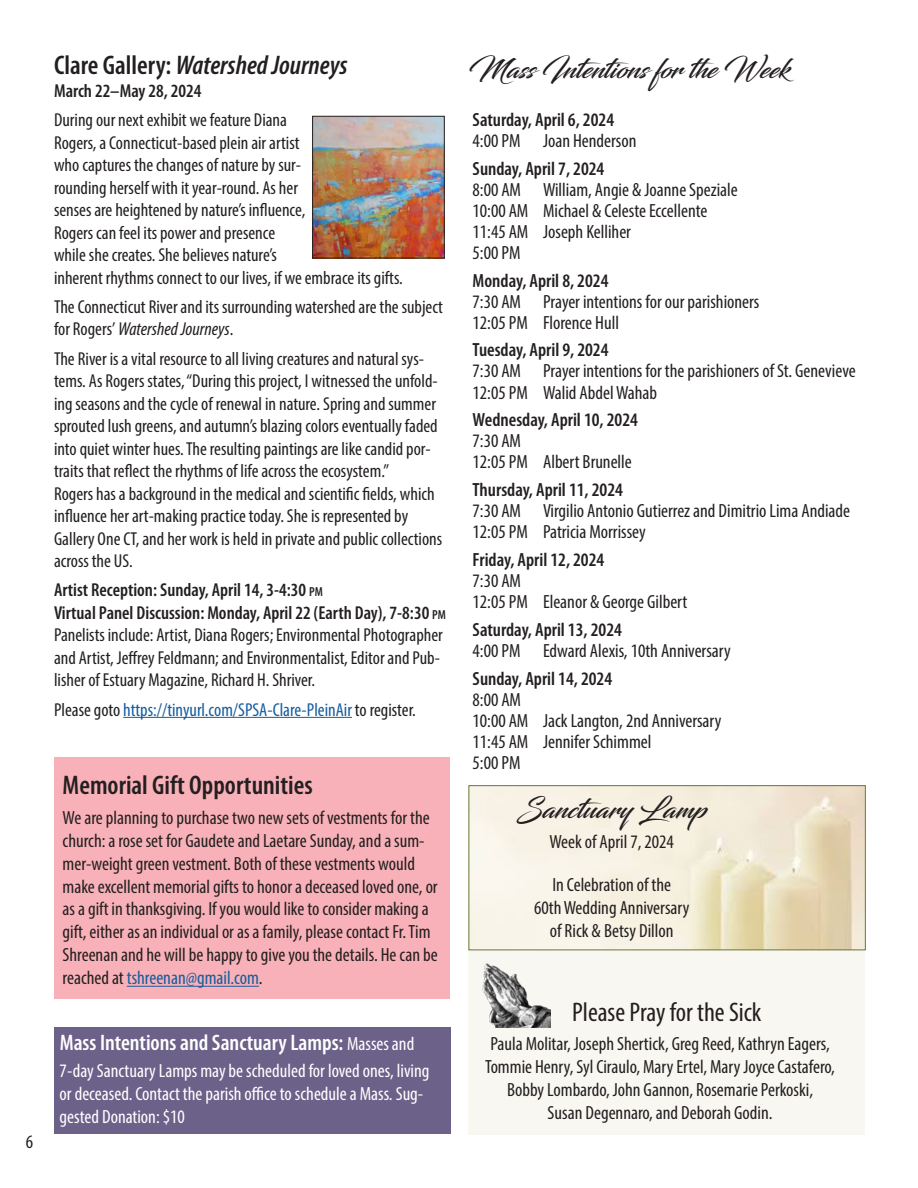
<style>
.page{position:relative;width:918px;height:1188px;background:#fff}
.page>*{position:absolute;margin:0;border:0;box-sizing:border-box;transform-origin:0 0}
.t1{font:27px "Blacksword";color:#231f20}
.t2{font:italic 600 condensed 27px "Myriad Pro";color:#231f20}
.t3{font:600 condensed 27px "Myriad Pro";color:#231f20}
.t4{font:condensed 27px "Myriad Pro";color:#231f20}
.t5{font:600 condensed 22.5px "Myriad Pro";color:#fff}
.t6{font:condensed 19.2px/21px "Myriad Pro";color:#231f20}
.t7{font:600 condensed 19.2px "Myriad Pro";color:#231f20}
.t8{font:condensed 19.2px/23px "Myriad Pro";color:#fff}
.t9{font:condensed 18.75px/22.5px "Myriad Pro";color:#231f20}
.t10{font:600 condensed 18.75px "Myriad Pro";color:#231f20}
.t11{font:condensed 18.75px "Myriad Pro";color:#175d9e}
.s1{font-style:normal}
.s2{font-style:italic}
.s3{font-size:13.2px}
.s4{color:#231f20}
.s5{color:#175d9e}
.s6{font-weight:400;font-size:19.2px}
.s7{font-weight:600}
</style>
<div class="page">
<hr style="left:123px;top:717px;width:229px;height:1px;background:#175d9e">
<img style="left:314px;top:118px;width:129px;height:138px">
<div style="left:312px;top:116px;width:133px;height:142px;border:1px solid #231f20"></div>
<div style="left:54px;top:1028px;width:397px;height:106px;background:#6c6189"></div>
<div style="left:468px;top:950px;width:397px;height:184px;background:#f9f7f2"></div>
<img style="left:482px;top:964px;width:68px;height:63px">
<div style="left:54px;top:757px;width:396px;height:242px;background:#f8b1b8"></div>
<hr style="left:127px;top:986px;width:132px;height:1px;background:#175d9e">
<img style="left:471px;top:787px;width:393px;height:161px">
<div style="left:469px;top:785px;width:397px;height:165px;border:1px solid #6b7531"></div>
<p class="t2" style="left:54px;top:49px;width:295px"><span class="s1">Clare Gallery:</span> Watershed Journeys</p>
<p class="t10" style="left:54px;top:79px;width:149px">March 22–May 28, 2024</p>
<p class="t9" style="left:54px;top:108px;width:350px">During our next exhibit we feature Diana<br>Rogers, a Connecticut-based plein air artist<br>who captures the changes of nature by sur-<br>rounding herself with it year-round. As her<br>senses are heightened by nature’s influence,<br>Rogers can feel its power and presence<br>while she creates. She believes nature’s<br>inherent rhythms connect to our lives, if we embrace its gifts.</p>
<p class="t9" style="left:54px;top:295px;width:391px">The Connecticut River and its surrounding watershed are the subject for Rogers’ <span class="s2">Watershed Journeys</span>.</p>
<p class="t9" style="left:54px;top:347px;width:385px">The River is a vital resource to all living creatures and natural sys&shy;tems. As Rogers states, “During this project, I witnessed the unfold&shy;ing seasons and the cycle of renewal in nature. Spring and summer sprouted lush greens, and autumn’s blazing colors eventually faded into quiet winter hues. The resulting paintings are like candid por&shy;traits that reflect the rhythms of life across the ecosystem.”</p>
<p class="t9" style="left:54px;top:482px;width:390px">Rogers has a background in the medical and scientific fields, which influence her art-making practice today. She is represented by Gallery One CT, and her work is held in private and public collections across the US.</p>
<p class="t10" style="left:54px;top:578px;width:270px">Artist Reception: Sunday, April 14, 3-4:30 <span class="s3">pm</span></p>
<p class="t10" style="left:54px;top:601px;width:394px">Virtual Panel Discussion: Monday, April 22 (Earth Day), 7-8:30 <span class="s3">pm</span></p>
<p class="t9" style="left:54px;top:624px;width:390px">Panelists include: Artist, Diana Rogers; Environmental Photographer and Artist, Jeffrey Feldmann; and Environmentalist, Editor and Pub&shy;lisher of Estuary Magazine, Richard H. Shriver.</p>
<p class="t11" style="left:54px;top:698px;width:363px"><span class="s4">Please goto</span> https://tinyurl.com/SPSA-Clare-PleinAir <span class="s4">to register.</span></p>
<p class="t6" style="left:26px;top:1131px;width:9px">6</p>
<p class="t3" style="left:63px;top:768px;width:252px">Memorial Gift Opportunities</p>
<p class="t6" style="left:63px;top:806px;width:377px;line-height:23px">We are planning to purchase two new sets of vestments for the church: a rose set for Gaudete and Laetare Sunday, and a sum&shy;mer-weight green vestment. Both of these vestments would make excellent memorial gifts to honor a deceased loved one, or as a gift in thanksgiving. If you would like to consider making a gift, either as an individual or as a family, please contact Fr. Tim Shreenan and he will be happy to give you the details. He can be reached at <span class="s5">tshreenan@gmail.com</span>.</p>
<p class="t5" style="left:60px;top:1029px;width:356px">Mass Intentions and Sanctuary Lamps: <span class="s6">Masses and</span></p>
<p class="t8" style="left:60px;top:1059px;width:371px">7-day Sanctuary Lamps may be scheduled for loved ones, living or deceased. Contact the parish office to schedule a Mass. Sug&shy;gested Donation: $10</p>
<p class="t1" style="left:469px;top:53px;width:322px">Mass Intentions for the Week</p>
<p class="t7" style="left:473px;top:108px;width:143px">Saturday, April 6, 2024</p>
<p class="t6" style="left:473px;top:130px;width:165px">4:00 PM Joan Henderson</p>
<p class="t7" style="left:473px;top:156px;width:133px">Sunday, April 7, 2024</p>
<p class="t6" style="left:473px;top:179px;width:267px">8:00 AM William, Angie &amp; Joanne Speziale<br>10:00 AM Michael &amp; Celeste Eccellente<br>11:45 AM Joseph Kelliher<br>5:00 PM</p>
<p class="t6" style="left:473px;top:269px;width:288px"><span class="s7">Monday, April 8, 2024<br></span>7:30 AM Prayer intentions for our parishioners<br>12:05 PM Florence Hull</p>
<p class="t6" style="left:473px;top:339px;width:385px"><span class="s7">Tuesday, April 9, 2024<br></span>7:30 AM Prayer intentions for the parishioners of St. Genevieve<br>12:05 PM Walid Abdel Wahab</p>
<p class="t7" style="left:473px;top:408px;width:167px">Wednesday, April 10, 2024</p>
<p class="t6" style="left:473px;top:430px;width:161px">7:30 AM<br>12:05 PM Albert Brunelle</p>
<p class="t7" style="left:473px;top:478px;width:152px">Thursday, April 11, 2024</p>
<p class="t6" style="left:473px;top:500px;width:379px">7:30 AM Virgilio Antonio Gutierrez and Dimitrio Lima Andiade<br>12:05 PM Patricia Morrissey</p>
<p class="t7" style="left:473px;top:548px;width:133px">Friday, April 12, 2024</p>
<p class="t6" style="left:473px;top:570px;width:216px">7:30 AM<br>12:05 PM Eleanor &amp; George Gilbert</p>
<p class="t7" style="left:473px;top:618px;width:151px">Saturday, April 13, 2024</p>
<p class="t6" style="left:473px;top:640px;width:260px">4:00 PM Edward Alexis, 10th Anniversary</p>
<p class="t7" style="left:473px;top:667px;width:141px">Sunday, April 14, 2024</p>
<p class="t6" style="left:473px;top:689px;width:250px">8:00 AM<br>10:00 AM Jack Langton, 2nd Anniversary<br>11:45 AM Jennifer Schimmel<br>5:00 PM</p>
<p class="t1" style="left:517px;top:793px;width:191px">Sanctuary Lamp</p>
<p class="t6" style="left:549px;top:831px;width:126px">Week of April 7, 2024</p>
<p class="t6" style="left:534px;top:873px;width:157px;line-height:23px;text-align:center">In Celebration of the<br>60th Wedding Anniversary of Rick &amp; Betsy Dillon</p>
<p class="t4" style="left:572px;top:995px;width:191px">Please Pray for the Sick</p>
<p class="t6" style="left:485px;top:1032px;width:351px;line-height:23px;text-align:center">Paula Molitar, Joseph Shertick, Greg Reed, Kathryn Eagers, Tommie Henry, Syl Ciraulo, Mary Ertel, Mary Joyce Castafero, Bobby Lombardo, John Gannon, Rosemarie Perkoski,<br>Susan Degennaro, and Deborah Godin.</p>
</div>
